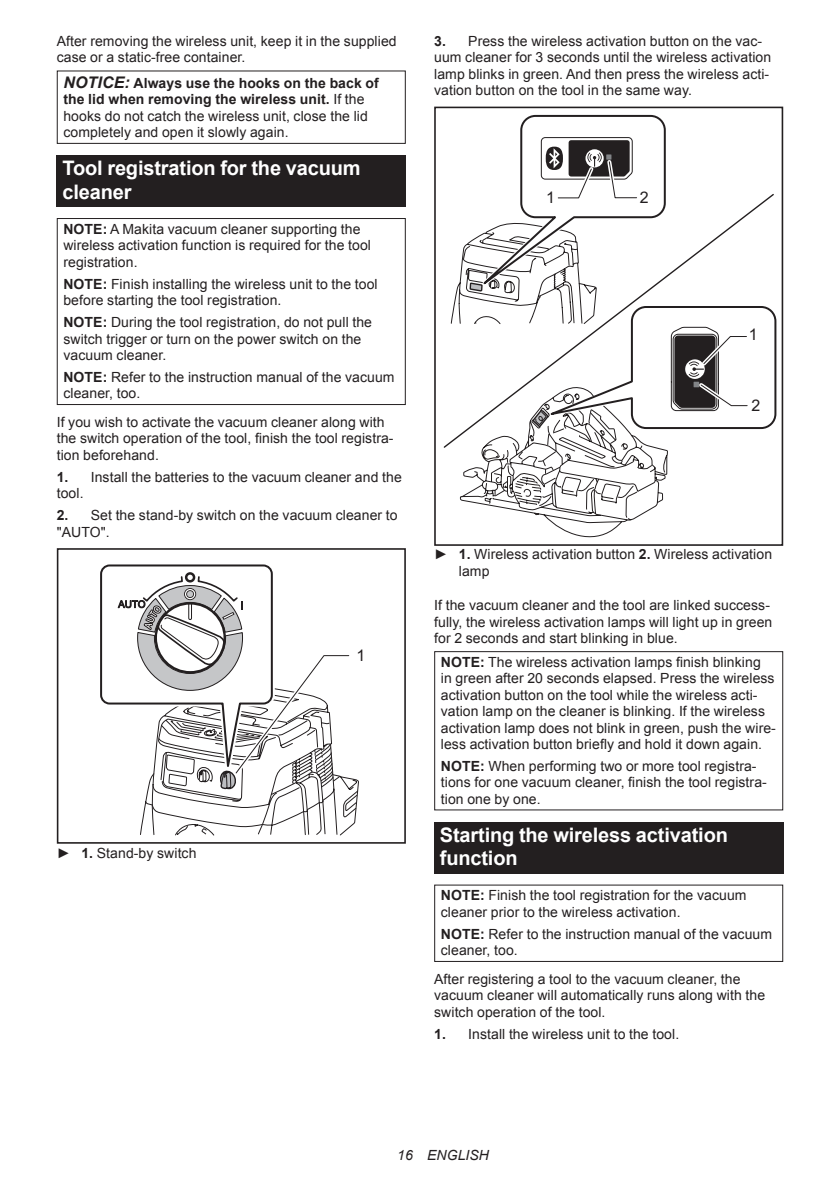
<style>
.page{position:relative;width:840px;height:1191px;background:#fff}
.page>*{position:absolute;margin:0;border:0;box-sizing:border-box;transform-origin:0 0}
.t1{font:700 20px/23.4px "Arial";letter-spacing:-.01em;color:#fff}
.t2{font:16px "Arial";color:#231f20}
.t3{font:14px/16.4px "Arial";letter-spacing:.005em;color:#231f20}
.t4{font:italic 14px "Arial";letter-spacing:.005em;color:#231f20}
.s1{font-weight:700;font-style:italic;font-size:16px}
.s2{font-weight:700}
</style>
<div class="page">
<div style="left:57px;top:70px;width:348px;height:74px;border:1px solid #231f20"></div>
<div style="left:57px;top:155px;width:348px;height:52px;background:#231f20"></div>
<div style="left:57px;top:218px;width:348px;height:187px;border:1px solid #231f20"></div>
<div style="left:57px;top:548px;width:348px;height:295px;border:2px solid #231f20"></div>
<svg style="left:99px;top:564px;width:259px;height:280px"></svg>
<div style="left:434px;top:107px;width:348px;height:439px;border:2px solid #231f20"></div>
<svg style="left:450px;top:114px;width:329px;height:432px"></svg>
<div style="left:434px;top:651px;width:348px;height:159px;border:1px solid #231f20"></div>
<div style="left:434px;top:821px;width:348px;height:52px;background:#231f20"></div>
<div style="left:434px;top:884px;width:348px;height:78px;border:1px solid #231f20"></div>
<p class="t3" style="left:57px;top:33px;width:341px">After removing the wireless unit, keep it in the supplied case or a static-free container.</p>
<p class="t3" style="left:63px;top:75px;width:317px"><span class="s1">NOTICE:</span> <span class="s2">Always use the hooks on the back of the lid when removing the wireless unit.</span> If the hooks do not catch the wireless unit, close the lid completely and open it slowly again.</p>
<h1 class="t1" style="left:62px;top:157px;width:299px">Tool registration for the vacuum cleaner</h1>
<p class="t3" style="left:63px;top:221px;width:309px"><span class="s2">NOTE:</span> A Makita vacuum cleaner supporting the wireless activation function is required for the tool registration.</p>
<p class="t3" style="left:63px;top:276px;width:315px"><span class="s2">NOTE:</span> Finish installing the wireless unit to the tool before starting the tool registration.</p>
<p class="t3" style="left:63px;top:314px;width:310px"><span class="s2">NOTE:</span> During the tool registration, do not pull the switch trigger or turn on the power switch on the vacuum cleaner.</p>
<p class="t3" style="left:63px;top:369px;width:332px"><span class="s2">NOTE:</span> Refer to the instruction manual of the vacuum cleaner, too.</p>
<p class="t3" style="left:57px;top:414px;width:338px">If you wish to activate the vacuum cleaner along with the switch operation of the tool, finish the tool registra&shy;tion beforehand.</p>
<p class="t3" style="left:57px;top:469px;width:346px"><span class="s2">1.</span> Install the batteries to the vacuum cleaner and the tool.</p>
<p class="t3" style="left:57px;top:507px;width:342px"><span class="s2">2.</span> Set the stand-by switch on the vacuum cleaner to "AUTO".</p>
<p class="t3" style="left:57px;top:844px;width:141px">► <span class="s2">1.</span> Stand-by switch</p>
<p class="t2" style="left:356px;top:645px;width:10px">1</p>
<p class="t3" style="left:434px;top:33px;width:338px"><span class="s2">3.</span> Press the wireless activation button on the vac&shy;uum cleaner for 3 seconds until the wireless activation lamp blinks in green. And then press the wireless acti&shy;vation button on the tool in the same way.</p>
<p class="t2" style="left:546px;top:187px;width:10px">1</p>
<p class="t2" style="left:639px;top:187px;width:10px">2</p>
<p class="t2" style="left:748px;top:324px;width:10px">1</p>
<p class="t2" style="left:751px;top:394px;width:10px">2</p>
<p class="t3" style="left:458px;top:546px;width:314px;text-indent:-25px">► <span class="s2">1.</span> Wireless activation button <span class="s2">2.</span> Wireless activation lamp</p>
<p class="t3" style="left:434px;top:597px;width:339px">If the vacuum cleaner and the tool are linked success&shy;fully, the wireless activation lamps will light up in green for 2 seconds and start blinking in blue.</p>
<p class="t3" style="left:440px;top:654px;width:336px"><span class="s2">NOTE:</span> The wireless activation lamps finish blinking<br>in green after 20 seconds elapsed. Press the wireless activation button on the tool while the wireless acti&shy;vation lamp on the cleaner is blinking. If the wireless activation lamp does not blink in green, push the wire&shy;less activation button briefly and hold it down again.</p>
<p class="t3" style="left:440px;top:758px;width:327px"><span class="s2">NOTE:</span> When performing two or more tool registra&shy;tions for one vacuum cleaner, finish the tool registra&shy;tion one by one.</p>
<h1 class="t1" style="left:439px;top:823px;width:289px">Starting the wireless activation function</h1>
<p class="t3" style="left:440px;top:887px;width:307px"><span class="s2">NOTE:</span> Finish the tool registration for the vacuum cleaner prior to the wireless activation.</p>
<p class="t3" style="left:440px;top:926px;width:332px"><span class="s2">NOTE:</span> Refer to the instruction manual of the vacuum cleaner, too.</p>
<p class="t3" style="left:434px;top:971px;width:332px">After registering a tool to the vacuum cleaner, the vacuum cleaner will automatically runs along with the switch operation of the tool.</p>
<p class="t3" style="left:434px;top:1025px;width:246px"><span class="s2">1.</span> Install the wireless unit to the tool.</p>
<p class="t4" style="left:397px;top:1146px;width:93px">16 ENGLISH</p>
</div>
